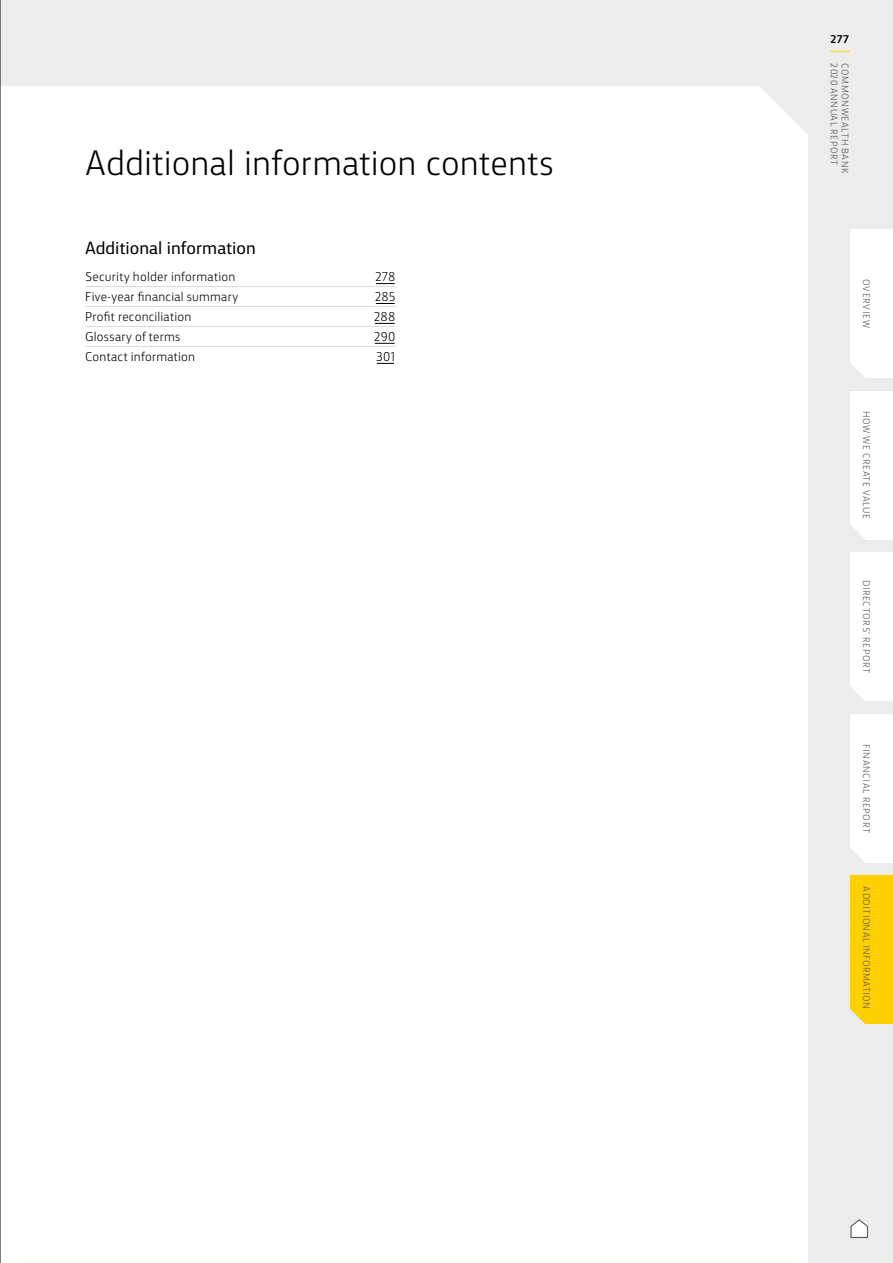
<style>
.page{position:relative;width:893px;height:1263px;background:#ececed}
.page>*{position:absolute;margin:0;border:0;box-sizing:border-box;transform-origin:0 0}
.t1{font:300 33px "CBA Sans";letter-spacing:.005em;color:#000}
.t2{font:16.5px "CBA Sans";color:#000}
.t3{font:300 12px "CBA Sans";letter-spacing:.02em;color:#000}
.t4{font:700 10.5px "CBA Sans";color:#000}
.t5{font:300 9px "CBA Sans";letter-spacing:.06em;color:#565656}
</style>
<div class="page">
<div style="left:850px;top:714px;width:43px;height:149px;background:#fff"></div>
<svg style="left:850px;top:848px;width:15px;height:15px"></svg>
<div style="left:850px;top:552px;width:43px;height:149px;background:#fff"></div>
<svg style="left:850px;top:686px;width:15px;height:15px"></svg>
<div style="left:850px;top:391px;width:43px;height:148px;background:#fff"></div>
<svg style="left:850px;top:525px;width:18px;height:15px"></svg>
<div style="left:850px;top:229px;width:43px;height:149px;background:#fff"></div>
<svg style="left:850px;top:363px;width:15px;height:15px"></svg>
<div style="left:1px;top:86px;width:806px;height:1176px;background:#fff"></div>
<svg style="left:758px;top:86px;width:50px;height:50px"></svg>
<hr style="left:85px;top:286px;width:285px;height:1px;background:#dadada">
<hr style="left:85px;top:306px;width:285px;height:1px;background:#dadada">
<hr style="left:85px;top:326px;width:285px;height:1px;background:#dadada">
<hr style="left:85px;top:346px;width:285px;height:1px;background:#dadada">
<div style="left:850px;top:875px;width:43px;height:149px;background:#ffd000"></div>
<svg style="left:850px;top:1009px;width:15px;height:15px"></svg>
<svg style="left:829px;top:51px;width:21px;height:1px"></svg>
<hr style="left:0;top:0;width:1px;height:1263px;background:#000">
<svg style="left:850px;top:1219px;width:18px;height:19px"></svg>
<svg style="left:370px;top:283px;width:25px;height:4px"></svg>
<svg style="left:370px;top:303px;width:25px;height:4px"></svg>
<svg style="left:370px;top:323px;width:25px;height:4px"></svg>
<svg style="left:370px;top:343px;width:25px;height:4px"></svg>
<svg style="left:377px;top:363px;width:17px;height:1px"></svg>
<h1 class="t1" style="left:85px;top:136px;width:470px">Additional information contents</h1>
<h2 class="t2" style="left:85px;top:234px;width:172px">Additional information</h2>
<p class="t3" style="left:85px;top:267px;width:152px">Security holder information</p>
<p class="t3" style="left:375px;top:267px;width:22px">278</p>
<p class="t3" style="left:85px;top:287px;width:155px">Five-year financial summary</p>
<p class="t3" style="left:375px;top:287px;width:22px">285</p>
<p class="t3" style="left:85px;top:307px;width:108px">Profit reconciliation</p>
<p class="t3" style="left:374px;top:307px;width:23px">288</p>
<p class="t3" style="left:85px;top:327px;width:97px">Glossary of terms</p>
<p class="t3" style="left:374px;top:327px;width:23px">290</p>
<p class="t3" style="left:85px;top:347px;width:112px">Contact information</p>
<p class="t3" style="left:376px;top:347px;width:20px">301</p>
<p class="t4" style="left:830px;top:29px;width:20px">277</p>
<p class="t5" style="left:842px;top:63px;width:103px;rotate:90deg">2020 ANNUAL REPORT</p>
<p class="t5" style="left:852px;top:63px;width:112px;rotate:90deg">COMMONWEALTH BANK</p>
<p class="t5" style="left:874px;top:279px;width:50px;rotate:90deg">OVERVIEW</p>
<p class="t5" style="left:874px;top:411px;width:110px;rotate:90deg">HOW WE CREATE VALUE</p>
<p class="t5" style="left:874px;top:580px;width:95px;rotate:90deg">DIRECTORS’ REPORT</p>
<p class="t5" style="left:874px;top:743px;width:91px;rotate:90deg">FINANCIAL REPORT</p>
<p class="t5" style="left:874px;top:886px;width:124px;rotate:90deg">ADDITIONAL INFORMATION</p>
</div>
